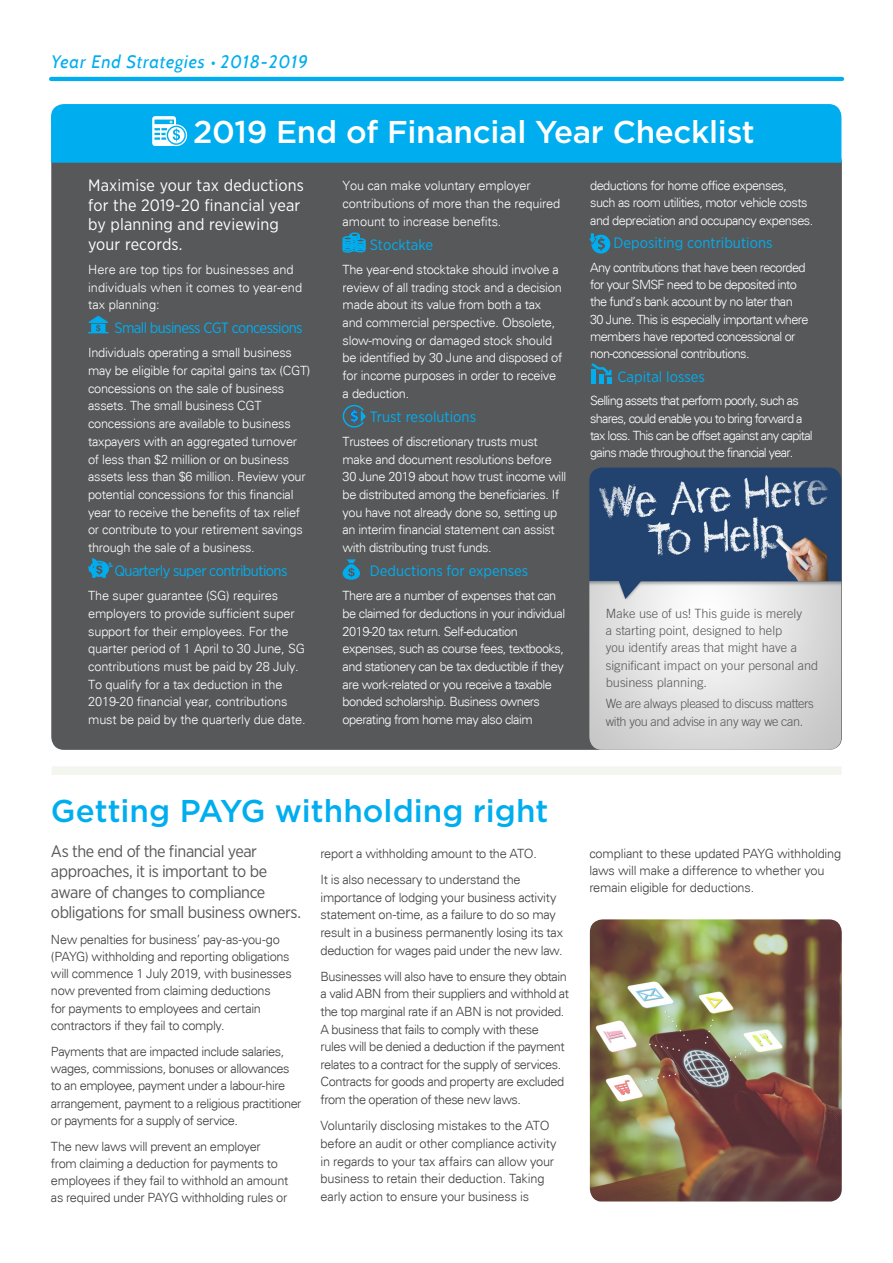
<style>
.page{position:relative;width:893px;height:1263px;background:#fff}
.page>*{position:absolute;margin:0;border:0;box-sizing:border-box;transform-origin:0 0}
.Body_Text{font:500 31.5px "Gotham";letter-spacing:-.01em;color:#fff}
.Body_Text-2{font:500 31.5px "Gotham";color:#00aeef}
.t1{font:italic 18px "Cabin";letter-spacing:.045em;color:#00aeef}
.Body_Text-3{font:16.5px/20.2px "Gotham Narrow";letter-spacing:-.03em;color:#57585a}
.Body_Text-4{font:16.5px/19.5px "Gotham Narrow";letter-spacing:.01em;color:#fff}
.Body_Text-5{font:15px "Gotham Narrow";color:#00aeef}
.Body_Text-6{font:15px "Gotham Narrow";letter-spacing:-.04em;color:#00aeef}
.Body_Text-7{font:300 12.75px/17.2px "Univers";letter-spacing:-.025em;color:#3e3e3f}
.Body_Text-8{font:300 12.75px/17.7px "Univers";letter-spacing:-.02em;color:#fff}
.Body_Text-9{font:300 12.75px/17.7px "Univers";letter-spacing:-.04em;color:#fff}
.Body_Text-10{font:300 12.75px/17.2px "Univers";letter-spacing:-.05em;color:#fff}
.Body_Text-11{font:300 12.75px/17.2px "Univers";letter-spacing:-.06em;color:#fff}
.Body_Text-12{font:300 12.75px/17.2px "Trade Gothic LT Std";color:#57585a}
.Body_Text-13{font:300 12.75px/17.7px "Univers";color:#fff}
.Body_Text-14{font:300 12.75px/17.2px "Trade Gothic LT Std";letter-spacing:-.03em;color:#57585a}
.s1{font-family:"Gotham Narrow";font-style:normal;font-size:13.5px}
</style>
<div class="page">
<div style="left:51px;top:150px;width:791px;height:600px;background:#57585a;border-radius:13px"></div>
<div style="left:52px;top:766px;width:789px;height:9px;background:#f3f5ef"></div>
<img style="left:589px;top:467px;width:252px;height:283px">
<img style="left:590px;top:919px;width:252px;height:282px">
<svg style="left:342px;top:232px;width:24px;height:21px"></svg>
<svg style="left:591px;top:363px;width:20px;height:20px"></svg>
<svg style="left:88px;top:558px;width:25px;height:20px"></svg>
<svg style="left:88px;top:316px;width:20px;height:17px"></svg>
<svg style="left:589px;top:233px;width:21px;height:21px"></svg>
<svg style="left:343px;top:559px;width:17px;height:21px"></svg>
<svg style="left:343px;top:405px;width:23px;height:23px"></svg>
<hr style="left:51px;top:77px;width:791px;height:4px;background:#00aeef">
<div style="left:51px;top:104px;width:790px;height:59px;background:#00aeef"></div>
<svg style="left:152px;top:116px;width:35px;height:30px"></svg>
<p class="t1" style="left:51px;top:51px;width:258px">Year End Strategies <span class="s1">•</span> 2018-2019</p>
<p class="Body_Text" style="left:193px;top:112px;width:563px">2019 End of Financial Year Checklist</p>
<p class="Body_Text-4" style="left:88px;top:175px;width:217px">Maximise your tax deductions for the 2019-20 financial year by planning and reviewing your records.</p>
<p class="Body_Text-13" style="left:88px;top:260px;width:215px">Here are top tips for businesses and individuals when it comes to year-end tax planning:</p>
<p class="Body_Text-6" style="left:114px;top:319px;width:190px">Small business CGT concessions</p>
<p class="Body_Text-8" style="left:88px;top:344px;width:224px">Individuals operating a small business may be eligible for capital gains tax (CGT) concessions on the sale of business assets. The small business CGT concessions are available to business taxpayers with an aggregated turnover of less than $2 million or on business assets less than $6 million. Review your potential concessions for this financial year to receive the benefits of tax relief or contribute to your retirement savings through the sale of a business.</p>
<p class="Body_Text-6" style="left:114px;top:562px;width:175px">Quarterly super contributions</p>
<p class="Body_Text-8" style="left:88px;top:587px;width:219px">The super guarantee (SG) requires employers to provide sufficient super support for their employees. For the quarter period of 1 April to 30 June, SG contributions must be paid by 28 July.<br>To qualify for a tax deduction in the 2019-20 financial year, contributions must be paid by the quarterly due date.</p>
<p class="Body_Text-8" style="left:343px;top:177px;width:219px">You can make voluntary employer contributions of more than the required amount to increase benefits.</p>
<p class="Body_Text-5" style="left:370px;top:235px;width:65px">Stocktake</p>
<p class="Body_Text-8" style="left:343px;top:260px;width:221px">The year-end stocktake should involve a review of all trading stock and a decision made about its value from both a tax and commercial perspective. Obsolete, slow-moving or damaged stock should be identified by 30 June and disposed of for income purposes in order to receive a deduction.</p>
<p class="Body_Text-5" style="left:370px;top:407px;width:108px">Trust resolutions</p>
<p class="Body_Text-8" style="left:343px;top:432px;width:225px">Trustees of discretionary trusts must make and document resolutions before 30 June 2019 about how trust income will be distributed among the beneficiaries. If you have not already done so, setting up an interim financial statement can assist with distributing trust funds.</p>
<p class="Body_Text-5" style="left:370px;top:562px;width:160px">Deductions for expenses</p>
<p class="Body_Text-9" style="left:343px;top:587px;width:224px">There are a number of expenses that can be claimed for deductions in your individual 2019-20 tax return. Self-education expenses, such as course fees, textbooks, and stationery can be tax deductible if they are work-related or you receive a taxable bonded scholarship. Business owners operating from home may also claim</p>
<p class="Body_Text-9" style="left:590px;top:177px;width:225px;line-height:17.2px">deductions for home office expenses, such as room utilities, motor vehicle costs and depreciation and occupancy expenses.</p>
<p class="Body_Text-5" style="left:613px;top:234px;width:161px">Depositing contributions</p>
<p class="Body_Text-10" style="left:590px;top:259px;width:220px">Any contributions that have been recorded for your SMSF need to be deposited into the fund’s bank account by no later than 30 June. This is especially important where members have reported concessional or non-concessional contributions.</p>
<p class="Body_Text-5" style="left:617px;top:367px;width:89px">Capital losses</p>
<p class="Body_Text-11" style="left:590px;top:392px;width:224px">Selling assets that perform poorly, such as shares, could enable you to bring forward a tax loss. This can be offset against any capital gains made throughout the financial year.</p>
<p class="Body_Text-12" style="left:606px;top:605px;width:214px">Make use of us! This guide is merely<br>a starting point, designed to help<br>you identify areas that might have a significant impact on your personal and business planning.</p>
<p class="Body_Text-14" style="left:606px;top:695px;width:209px">We are always pleased to discuss matters with you and advise in any way we can.</p>
<p class="Body_Text-2" style="left:51px;top:790px;width:499px">Getting PAYG withholding right</p>
<p class="Body_Text-3" style="left:51px;top:841px;width:252px">As the end of the financial year approaches, it is important to be aware of changes to compliance obligations for small business owners.</p>
<p class="Body_Text-7" style="left:51px;top:930px;width:242px">New penalties for business’ pay-as-you-go (PAYG) withholding and reporting obligations will commence 1 July 2019, with businesses now prevented from claiming deductions<br>for payments to employees and certain contractors if they fail to comply.</p>
<p class="Body_Text-7" style="left:51px;top:1042px;width:252px">Payments that are impacted include salaries, wages, commissions, bonuses or allowances to an employee, payment under a labour-hire arrangement, payment to a religious practitioner or payments for a supply of service.</p>
<p class="Body_Text-7" style="left:51px;top:1137px;width:239px">The new laws will prevent an employer from claiming a deduction for payments to employees if they fail to withhold an amount as required under PAYG withholding rules or</p>
<p class="Body_Text-7" style="left:321px;top:845px;width:218px">report a withholding amount to the ATO.</p>
<p class="Body_Text-7" style="left:321px;top:871px;width:244px;line-height:17.7px">It is also necessary to understand the importance of lodging your business activity statement on-time, as a failure to do so may result in a business permanently losing its tax deduction for wages paid under the new law.</p>
<p class="Body_Text-7" style="left:321px;top:967px;width:250px">Businesses will also have to ensure they obtain a valid ABN from their suppliers and withhold at the top marginal rate if an ABN is not provided.<br>A business that fails to comply with these<br>rules will be denied a deduction if the payment relates to a contract for the supply of services.<br>Contracts for goods and property are excluded from the operation of these new laws.</p>
<p class="Body_Text-7" style="left:321px;top:1117px;width:238px;line-height:17.7px">Voluntarily disclosing mistakes to the ATO before an audit or other compliance activity in regards to your tax affairs can allow your business to retain their deduction. Taking early action to ensure your business is</p>
<p class="Body_Text-7" style="left:589px;top:845px;width:253px">compliant to these updated PAYG withholding laws will make a difference to whether you remain eligible for deductions.</p>
</div>
